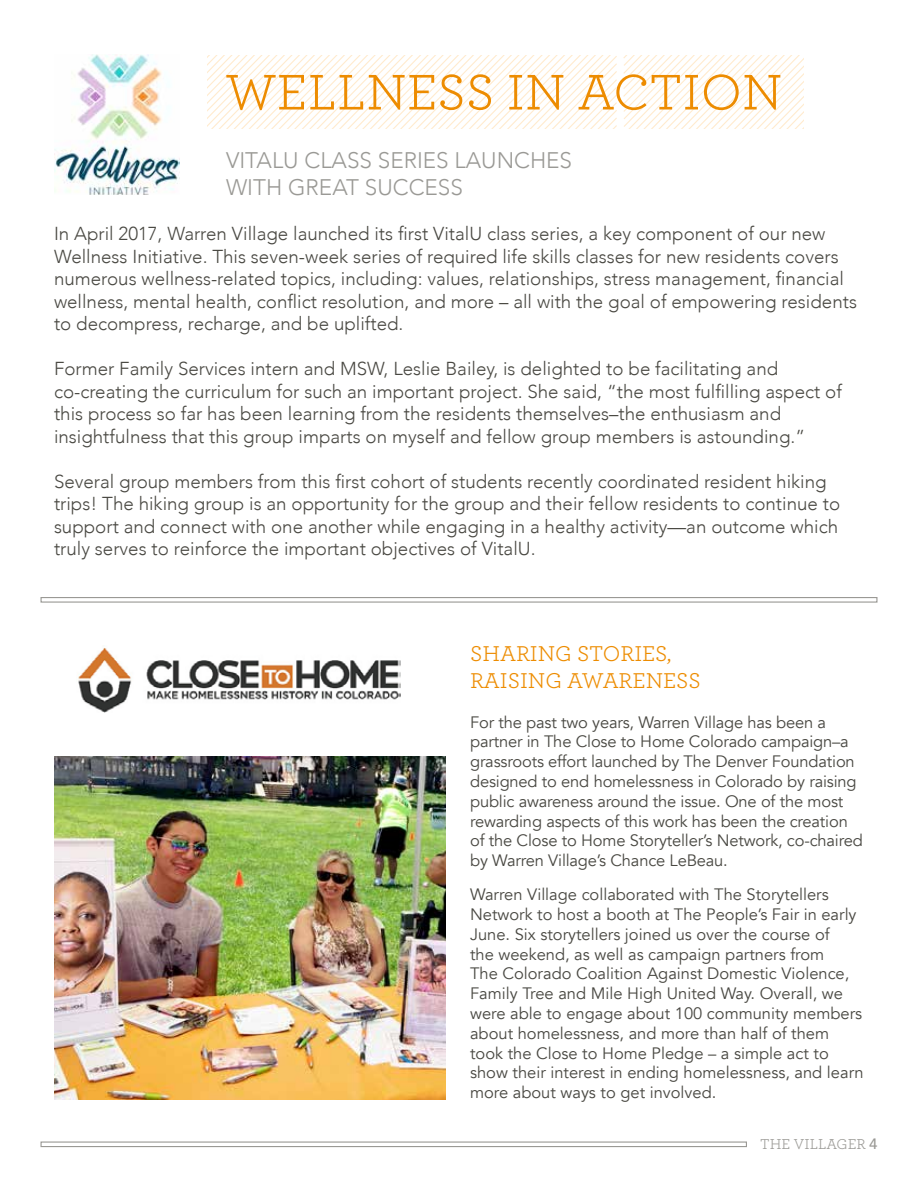
<style>
.page{position:relative;width:918px;height:1188px;background:#fff}
.page>*{position:absolute;margin:0;border:0;box-sizing:border-box;transform-origin:0 0}
.t1{font:52.5px "Archer";color:#ed8c01}
.t2{font:300 22.5px/27px "Avenir";color:#9a9995}
.t3{font:22.5px/27px "Archer";color:#ed8c01}
.t4{font:300 18.75px/22.5px "Avenir";color:#494842}
.t5{font:16.5px/19.8px "Avenir";color:#494842}
.t6{font:15px "Archer";color:#9a9995}
.s1{font-family:"Avenir";font-weight:500}
</style>
<div class="page">
<svg style="left:207px;top:56px;width:597px;height:73px"></svg>
<div style="left:40px;top:597px;width:838px;height:6px;border:1px solid #9a9995"></div>
<img style="left:54px;top:54px;width:126px;height:141px">
<div style="left:40px;top:1142px;width:707px;height:5px;border:1px solid #9a9995"></div>
<img style="left:55px;top:756px;width:391px;height:344px">
<img style="left:78px;top:647px;width:322px;height:66px">
<h1 class="t1" style="left:225px;top:56px;width:559px">WELLNESS IN ACTION</h1>
<p class="t2" style="left:226px;top:147px;width:348px">VITALU CLASS SERIES LAUNCHES<br>WITH GREAT SUCCESS</p>
<p class="t4" style="left:54px;top:222px;width:805px">In April 2017, Warren Village launched its first VitalU class series, a key component of our new Wellness Initiative. This seven-week series of required life skills classes for new residents covers numerous wellness-related topics, including: values, relationships, stress management, financial wellness, mental health, conflict resolution, and more – all with the goal of empowering residents to decompress, recharge, and be uplifted.</p>
<p class="t4" style="left:54px;top:357px;width:789px">Former Family Services intern and MSW, Leslie Bailey, is delighted to be facilitating and co-creating the curriculum for such an important project. She said, “the most fulfilling aspect of this process so far has been learning from the residents themselves–the enthusiasm and insightfulness that this group imparts on myself and fellow group members is astounding.”</p>
<p class="t4" style="left:54px;top:470px;width:788px">Several group members from this first cohort of students recently coordinated resident hiking trips! The hiking group is an opportunity for the group and their fellow residents to continue to support and connect with one another while engaging in a healthy activity—an outcome which truly serves to reinforce the important objectives of VitalU.</p>
<p class="t3" style="left:470px;top:639px;width:232px">SHARING STORIES,<br>RAISING AWARENESS</p>
<p class="t5" style="left:470px;top:712px;width:394px">For the past two years, Warren Village has been a partner in The Close to Home Colorado campaign–a grassroots effort launched by The Denver Foundation designed to end homelessness in Colorado by raising public awareness around the issue. One of the most rewarding aspects of this work has been the creation of the Close to Home Storyteller’s Network, co-chaired by Warren Village’s Chance LeBeau.</p>
<p class="t5" style="left:470px;top:885px;width:395px">Warren Village collaborated with The Storytellers Network to host a booth at The People’s Fair in early June. Six storytellers joined us over the course of<br>the weekend, as well as campaign partners from<br>The Colorado Coalition Against Domestic Violence, Family Tree and Mile High United Way. Overall, we were able to engage about 100 community members about homelessness, and more than half of them took the Close to Home Pledge – a simple act to show their interest in ending homelessness, and learn more about ways to get involved.</p>
<p class="t6" style="left:760px;top:1134px;width:119px">THE VILLAGER <span class="s1">4</span></p>
</div>
